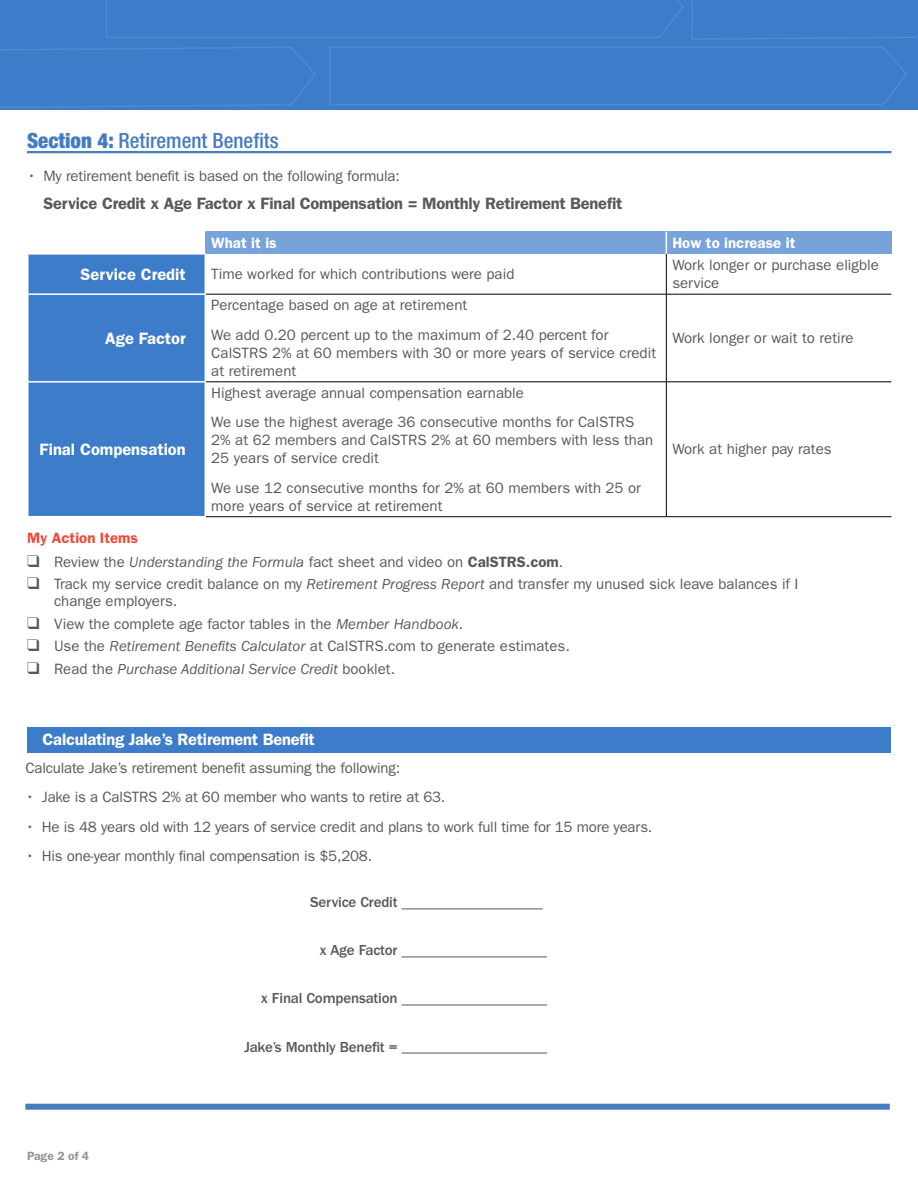
<style>
.page{position:relative;width:918px;height:1188px;background:#fff}
.page>*{position:absolute;margin:0;border:0;box-sizing:border-box;transform-origin:0 0}
.t1{font:500 condensed 21px "Helvetica Neue LT Pro";color:#457cbf}
.t2{font:600 16.5px "ITC Franklin Gothic Std";color:#fff}
.t3{font:600 16.5px "ITC Franklin Gothic Std";letter-spacing:-.015em;color:#58595b}
.t4{font:15px/18px "ITC Franklin Gothic Std";color:#58595b}
.t5{font:500 15px "ITC Franklin Gothic Std";letter-spacing:-.015em;color:#58595b}
.t6{font:italic 15px "ITC Franklin Gothic Std";color:#58595b}
.t7{font:600 15px "ITC Franklin Gothic Std";color:#fff}
.t8{font:600 15px "ITC Franklin Gothic Std";color:#f04937}
.t9{font:600 12px "ITC Franklin Gothic Std";color:#939598}
.s1{font-weight:900}
.s2{font-style:italic}
.s3{font-weight:600}
.s4{font-style:normal}
</style>
<div class="page">
<hr style="left:401px;top:1052px;width:146px;height:1px;background:#58595b">
<hr style="left:401px;top:1004px;width:146px;height:1px;background:#58595b">
<hr style="left:401px;top:956px;width:146px;height:1px;background:#58595b">
<hr style="left:401px;top:908px;width:142px;height:1px;background:#58595b">
<div style="left:25px;top:1103px;width:864px;height:6px;background:#457cbf"></div>
<hr style="left:27px;top:151px;width:864px;height:2px;background:#457cbf">
<div style="left:205px;top:231px;width:461px;height:23px;background:#77a3da"></div>
<div style="left:28px;top:254px;width:177px;height:40px;background:#3d7cc9"></div>
<div style="left:28px;top:294px;width:177px;height:87px;background:#3d7cc9"></div>
<div style="left:28px;top:381px;width:177px;height:135px;background:#3d7cc9"></div>
<div style="left:666px;top:231px;width:225px;height:23px;background:#77a3da"></div>
<hr style="left:27px;top:253px;width:179px;height:1px;background:#fff">
<hr style="left:204px;top:254px;width:2px;height:39px;background:#fff">
<hr style="left:27px;top:293px;width:179px;height:2px;background:#fff">
<hr style="left:204px;top:295px;width:2px;height:86px;background:#fff">
<hr style="left:27px;top:381px;width:179px;height:1px;background:#fff">
<hr style="left:204px;top:382px;width:2px;height:134px;background:#fff">
<hr style="left:666px;top:254px;width:1px;height:40px;background:#000">
<hr style="left:206px;top:294px;width:460px;height:1px;background:#000">
<hr style="left:666px;top:294px;width:225px;height:1px;background:#000">
<hr style="left:666px;top:294px;width:1px;height:87px;background:#000">
<hr style="left:206px;top:381px;width:460px;height:1px;background:#000">
<hr style="left:666px;top:381px;width:225px;height:1px;background:#000">
<hr style="left:666px;top:382px;width:1px;height:134px;background:#000">
<hr style="left:665px;top:231px;width:2px;height:23px;background:#fff">
<svg style="left:891px;top:231px;width:1px;height:23px"></svg>
<hr style="left:206px;top:516px;width:460px;height:1px;background:#000">
<hr style="left:666px;top:516px;width:225px;height:1px;background:#000">
<div style="left:0;top:0;width:918px;height:110px;background:#3d7cc9"></div>
<div style="left:27px;top:727px;width:863px;height:26px;background:#3d7cc9"></div>
<h2 class="t1" style="left:27px;top:128px;width:253px"><span class="s1">Section 4:</span> Retirement Benefts</h2>
<p class="t4" style="left:27px;top:167px;width:374px">• My retirement beneft is based on the following formula:</p>
<p class="t3" style="left:44px;top:193px;width:580px">Service Credit x Age Factor x Final Compensation = Monthly Retirement Beneft</p>
<p class="t7" style="left:211px;top:234px;width:67px">What it is</p>
<p class="t7" style="left:672px;top:234px;width:125px">How to increase it</p>
<p class="t2" style="left:81px;top:264px;width:107px">Service Credit</p>
<p class="t4" style="left:211px;top:265px;width:304px">Time worked for which contributions were paid</p>
<p class="t4" style="left:672px;top:256px;width:208px">Work longer or purchase eligble service</p>
<p class="t2" style="left:105px;top:328px;width:82px">Age Factor</p>
<p class="t2" style="left:39px;top:439px;width:148px">Final Compensation</p>
<p class="t4" style="left:211px;top:291px;width:399px;line-height:29.2px">Percentage based on age at retirement<br>We add 0.20 percent up to the maximum of 2.40 percent for</p>
<p class="t4" style="left:211px;top:344px;width:446px">CalSTRS 2% at 60 members with 30 or more years of service credit at retirement</p>
<p class="t4" style="left:211px;top:378px;width:424px;line-height:29.2px">Highest average annual compensation earnable<br>We use the highest average 36 consecutive months for CalSTRS</p>
<p class="t4" style="left:211px;top:431px;width:443px">2% at 62 members and CalSTRS 2% at 60 members with less than<br>25 years of service credit</p>
<p class="t4" style="left:211px;top:478px;width:431px">We use 12 consecutive months for 2% at 60 members with 25 or more years of service at retirement</p>
<p class="t4" style="left:672px;top:329px;width:183px">Work longer or wait to retire</p>
<p class="t4" style="left:672px;top:440px;width:161px">Work at higher pay rates</p>
<h3 class="t8" style="left:27px;top:528px;width:113px">My Action Items</h3>
<p class="t4" style="left:27px;top:553px;width:538px">❑ Review the <span class="s2">Understanding the Formula</span> fact sheet and video on <span class="s3">CalSTRS.com</span>.</p>
<p class="t4" style="left:54px;top:576px;width:746px;line-height:16.5px;text-indent:-27px">❑ Track my service credit balance on my <span class="s2">Retirement Progress Report</span> and transfer my unused sick leave balances if I change employers.</p>
<p class="t4" style="left:27px;top:614px;width:438px">❑ View the complete age factor tables in the <span class="s2">Member Handbook</span>.</p>
<p class="t4" style="left:27px;top:637px;width:544px">❑ Use the <span class="s2">Retirement Benefts Calculator</span> at CalSTRS.com to generate estimates.</p>
<p class="t6" style="left:27px;top:660px;width:369px">❑ <span class="s4">Read the</span> Purchase Additional Service Credit <span class="s4">booklet.</span></p>
<h3 class="t2" style="left:43px;top:729px;width:274px">Calculating Jake’s Retirement Beneft</h3>
<p class="t4" style="left:25px;top:758px;width:376px">Calculate Jake’s retirement beneft assuming the following:</p>
<p class="t4" style="left:25px;top:788px;width:421px">• Jake is a CalSTRS 2% at 60 member who wants to retire at 63.</p>
<p class="t4" style="left:25px;top:817px;width:628px">• He is 48 years old with 12 years of service credit and plans to work full time for 15 more years.</p>
<p class="t4" style="left:25px;top:846px;width:348px">• His one-year monthly fnal compensation is $5,208.</p>
<p class="t5" style="left:310px;top:893px;width:89px">Service Credit</p>
<p class="t5" style="left:320px;top:941px;width:79px">x Age Factor</p>
<p class="t5" style="left:261px;top:989px;width:138px">x Final Compensation</p>
<p class="t5" style="left:244px;top:1037px;width:155px">Jake’s Monthly Beneft =</p>
<p class="t9" style="left:27px;top:1148px;width:64px">Page 2 of 4</p>
</div>
